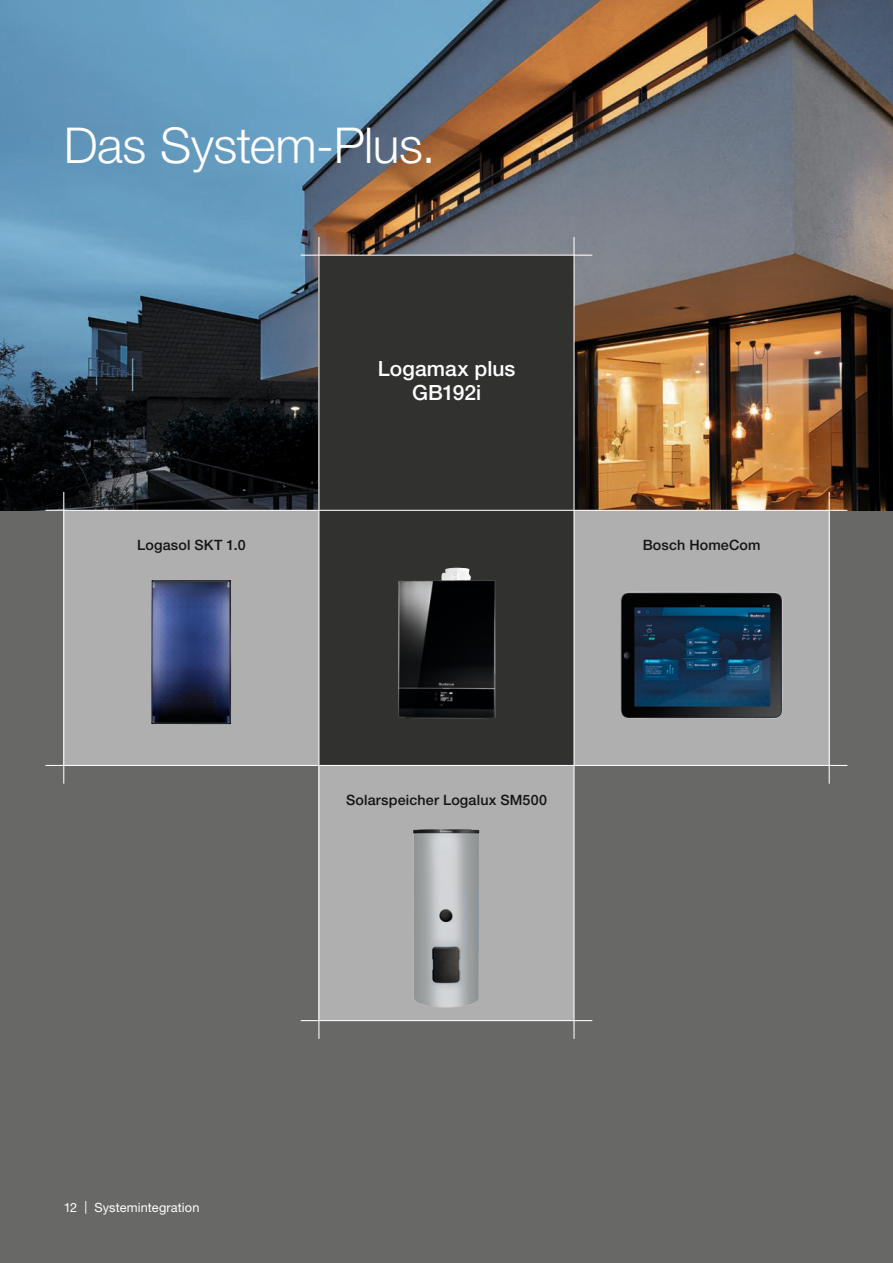
<style>
.page{position:relative;width:893px;height:1263px;background:#fff}
.page>*{position:absolute;margin:0;border:0;box-sizing:border-box;transform-origin:0 0}
.t1{font:300 49.5px "Helvetica Neue LT Pro";letter-spacing:-.01em;color:#fff}
.t2{font:500 21px/24px "Helvetica Neue LT Pro";color:#fff;text-align:center}
.t3{font:500 14.25px "Helvetica Neue LT Pro";letter-spacing:.01em;color:#131413}
.t4{font:12.75px "Helvetica Neue LT Pro";letter-spacing:.01em;color:#fff}
</style>
<div class="page">
<div style="left:0;top:510px;width:893px;height:753px;background:#686867"></div>
<img style="left:0;top:0;width:893px;height:510px">
<div style="left:319px;top:255px;width:255px;height:255px;background:#313130"></div>
<div style="left:319px;top:510px;width:255px;height:255px;background:#313130"></div>
<div style="left:319px;top:765px;width:255px;height:255px;background:#afafb0"></div>
<div style="left:64px;top:510px;width:255px;height:255px;background:#afafb0"></div>
<div style="left:574px;top:510px;width:255px;height:255px;background:#afafb0"></div>
<hr style="left:318px;top:237px;width:1px;height:802px;background:#fff">
<hr style="left:573px;top:237px;width:2px;height:802px;background:#fff">
<hr style="left:63px;top:492px;width:1px;height:292px;background:#fff">
<hr style="left:829px;top:492px;width:1px;height:292px;background:#fff">
<hr style="left:46px;top:510px;width:801px;height:1px;background:#fff">
<hr style="left:301px;top:255px;width:291px;height:1px;background:#fff">
<hr style="left:301px;top:1020px;width:291px;height:1px;background:#fff">
<img style="left:151px;top:580px;width:80px;height:144px">
<hr style="left:46px;top:765px;width:801px;height:1px;background:#fff">
<img style="left:620px;top:592px;width:163px;height:127px">
<img style="left:398px;top:568px;width:97px;height:151px">
<img style="left:413px;top:829px;width:67px;height:179px">
<h1 class="t1" style="left:64px;top:115px;width:373px">Das System-Plus.</h1>
<p class="t3" style="left:137px;top:536px;width:110px">Logasol SKT 1.0</p>
<h2 class="t2" style="left:378px;top:357px;width:139px">Logamax plus<br>GB192i</h2>
<p class="t3" style="left:346px;top:791px;width:202px">Solarspeicher Logalux SM500</p>
<p class="t3" style="left:643px;top:536px;width:119px">Bosch HomeCom</p>
<p class="t4" style="left:64px;top:1199px;width:137px">12 | Systemintegration</p>
</div>
